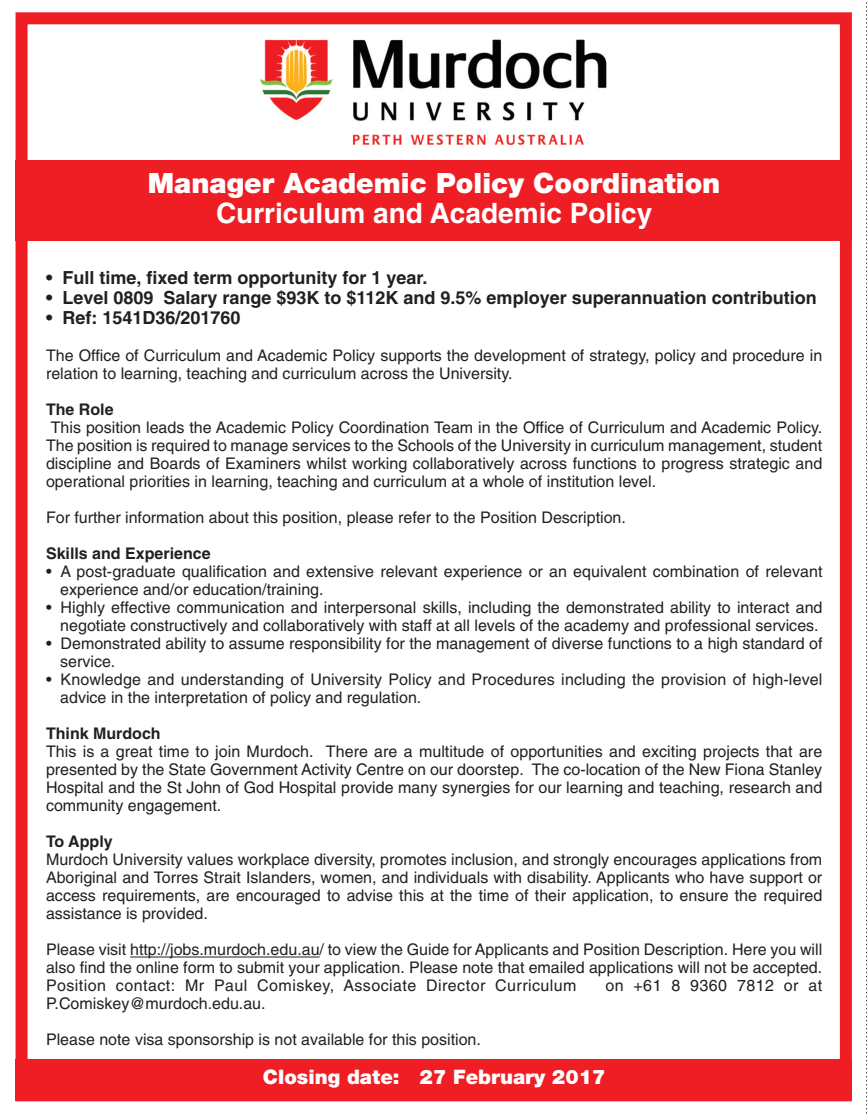
<style>
.page{position:relative;width:867px;height:1116px;background:#fff}
.page>*{position:absolute;margin:0;border:0;box-sizing:border-box;transform-origin:0 0}
.t1{font:900 28px "Helvetica Neue LT Std";color:#fff}
.t2{font:700 28px "Helvetica";color:#fff}
.t3{font:900 20px "Helvetica Neue LT Std";color:#fff}
.t4{font:700 18px "Helvetica";color:#231f20}
.t5{font:16px/18px "Helvetica";color:#231f20}
.t6{font:700 16px "Helvetica";color:#231f20}
.t7{font:16px "Helvetica";letter-spacing:.03em;color:#231f20}
</style>
<div class="page">
<div style="left:16px;top:1059px;width:836px;height:42px;background:#ee1e24"></div>
<div style="left:16px;top:160px;width:836px;height:81px;background:#ee1e24"></div>
<div style="left:16px;top:12px;width:836px;height:1089px;border:12px solid #ee1e24"></div>
<hr style="left:130px;top:956px;width:190px;height:1px;background:#231f20">
<img style="left:260px;top:40px;width:346px;height:105px">
<svg style="left:866px;top:2px;width:1px;height:1112px"></svg>
<h1 class="t1" style="left:148px;top:173px;width:574px">Manager Academic Policy Coordination</h1>
<h1 class="t2" style="left:216px;top:203px;width:438px">Curriculum and Academic Policy</h1>
<p class="t4" style="left:46px;top:271px;width:383px">• Full time, fixed term opportunity for 1 year.</p>
<p class="t4" style="left:46px;top:291px;width:772px">• Level 0809 Salary range $93K to $112K and 9.5% employer superannuation contribution</p>
<p class="t4" style="left:46px;top:311px;width:196px">• Ref: 1541D36/201760</p>
<p class="t5" style="left:46px;top:348px;width:778px">The Office of Curriculum and Academic Policy supports the development of strategy, policy and procedure in relation to learning, teaching and curriculum across the University.</p>
<p class="t6" style="left:46px;top:403px;width:69px">The Role</p>
<p class="t5" style="left:46px;top:420px;width:778px;text-align:justify">This position leads the Academic Policy Coordination Team in the Office of Curriculum and Academic Policy.<br>The position is required to manage services to the Schools of the University in curriculum management, student discipline and Boards of Examiners whilst working collaboratively across functions to progress strategic and operational priorities in learning, teaching and curriculum at a whole of institution level.</p>
<p class="t5" style="left:46px;top:510px;width:581px">For further information about this position, please refer to the Position Description.</p>
<p class="t6" style="left:46px;top:547px;width:166px">Skills and Experience</p>
<p class="t5" style="left:60px;top:564px;width:764px;text-indent:-14px">• A post-graduate qualification and extensive relevant experience or an equivalent combination of relevant experience and/or education/training.</p>
<p class="t5" style="left:46px;top:600px;width:778px;text-align:right">• Highly effective communication and interpersonal skills, including the demonstrated ability to interact and negotiate constructively and collaboratively with staff at all levels of the academy and professional services.</p>
<p class="t5" style="left:60px;top:636px;width:764px;text-indent:-14px">• Demonstrated ability to assume responsibility for the management of diverse functions to a high standard of service.</p>
<p class="t5" style="left:60px;top:672px;width:764px;text-indent:-14px">• Knowledge and understanding of University Policy and Procedures including the provision of high-level advice in the interpretation of policy and regulation.</p>
<p class="t6" style="left:46px;top:727px;width:116px">Think Murdoch</p>
<p class="t5" style="left:46px;top:744px;width:778px;text-align:justify">This is a great time to join Murdoch. There are a multitude of opportunities and exciting projects that are presented by the State Government Activity Centre on our doorstep. The co-location of the New Fiona Stanley Hospital and the St John of God Hospital provide many synergies for our learning and teaching, research and community engagement.</p>
<p class="t6" style="left:46px;top:835px;width:68px">To Apply</p>
<p class="t5" style="left:46px;top:852px;width:778px;text-align:justify">Murdoch University values workplace diversity, promotes inclusion, and strongly encourages applications from Aboriginal and Torres Strait Islanders, women, and individuals with disability. Applicants who have support or access requirements, are encouraged to advise this at the time of their application, to ensure the required assistance is provided.</p>
<p class="t5" style="left:46px;top:942px;width:778px;text-align:justify">Please visit http://jobs.murdoch.edu.au/ to view the Guide for Applicants and Position Description. Here you will also find the online form to submit your application. Please note that emailed applications will not be accepted.<br>Position contact: Mr Paul Comiskey, Associate Director Curriculum</p>
<p class="t7" style="left:605px;top:979px;width:218px">on +61 8 9360 7812 or at</p>
<p class="t5" style="left:46px;top:996px;width:221px">P.Comiskey@murdoch.edu.au.</p>
<p class="t5" style="left:46px;top:1032px;width:436px">Please note visa sponsorship is not available for this position.</p>
<p class="t3" style="left:263px;top:1069px;width:344px">Closing date: 27 February 2017</p>
</div>
